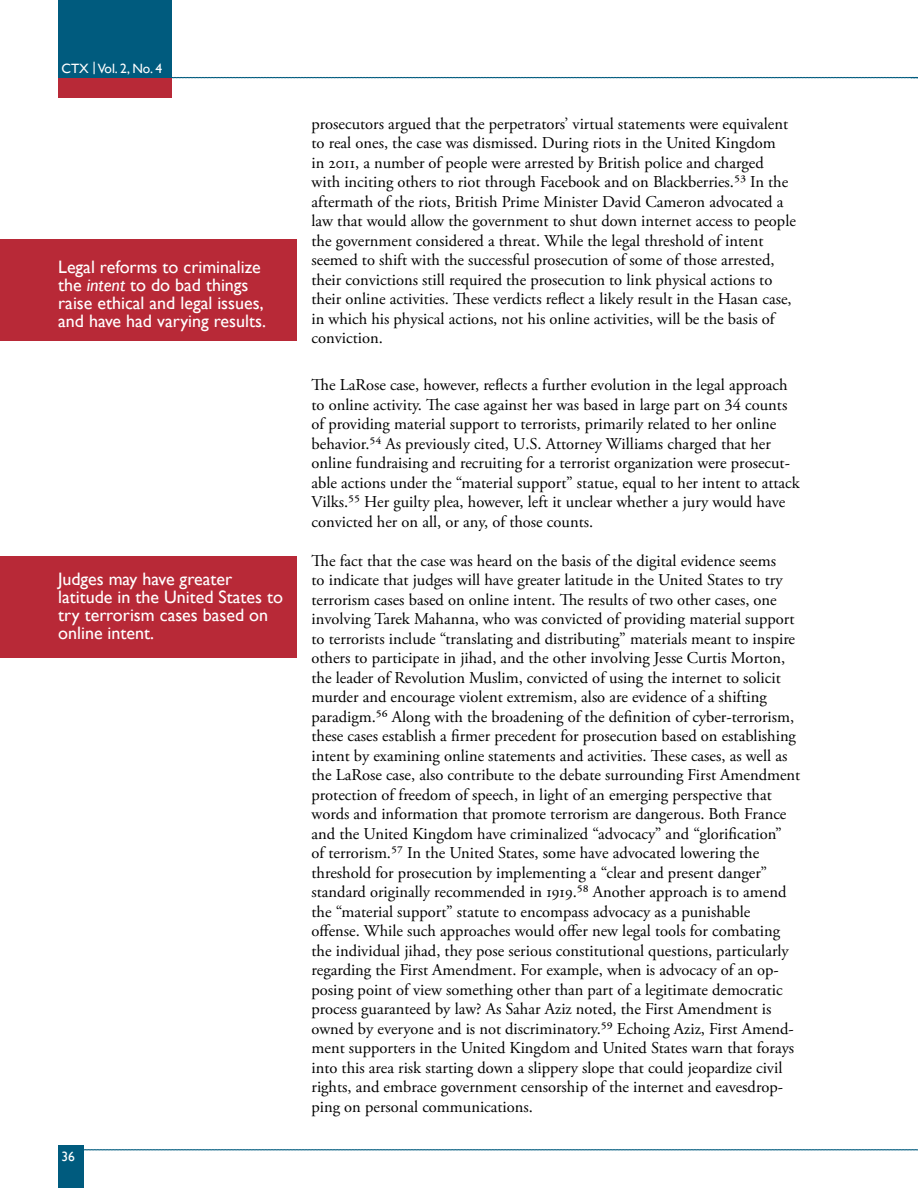
<style>
.page{position:relative;width:918px;height:1188px;background:#fff}
.page>*{position:absolute;margin:0;border:0;box-sizing:border-box;transform-origin:0 0}
.pull_quote{font:18px/18px "Gill Sans";color:#fff}
.BODY_COPY{font:16.5px/19.5px "Adobe Garamond Pro";color:#000}
.t1{font:13.5px "Gill Sans";color:#fff}
.s1{font-style:italic}
</style>
<div class="page">
<svg style="left:172px;top:77px;width:746px;height:1px"></svg>
<svg style="left:84px;top:1149px;width:834px;height:1px"></svg>
<div style="left:58px;top:1145px;width:26px;height:43px;background:#005b7e"></div>
<div style="left:58px;top:0;width:114px;height:79px;background:#005b7e"></div>
<div style="left:58px;top:78px;width:114px;height:20px;background:#b82937"></div>
<div style="left:0;top:239px;width:297px;height:102px;background:#b82937"></div>
<div style="left:0;top:556px;width:297px;height:102px;background:#b82937"></div>
<p class="t1" style="left:62px;top:60px;width:102px">CTX | Vol. 2, No. 4</p>
<p class="pull_quote" style="left:58px;top:258px;width:209px">Legal reforms to criminalize the <span class="s1">intent</span> to do bad things raise ethical and legal issues, and have had varying results.</p>
<p class="pull_quote" style="left:58px;top:570px;width:226px">Judges may have greater latitude in the United States to try terrorism cases based on online intent.</p>
<p class="t1" style="left:62px;top:1149px;width:15px">36</p>
<p class="BODY_COPY" style="left:312px;top:115px;width:486px">prosecutors argued that the perpetrators’ virtual statements were equivalent to real ones, the case was dismissed. During riots in the United Kingdom<br>in 2011, a number of people were arrested by British police and charged with inciting others to riot through Facebook and on Blackberries.53 In the aftermath of the riots, British Prime Minister David Cameron advocated a law that would allow the government to shut down internet access to people the government considered a threat. While the legal threshold of intent seemed to shift with the successful prosecution of some of those arrested, their convictions still required the prosecution to link physical actions to their online activities. These verdicts reflect a likely result in the Hasan case, in which his physical actions, not his online activities, will be the basis of conviction.</p>
<p class="BODY_COPY" style="left:312px;top:376px;width:490px">The LaRose case, however, reflects a further evolution in the legal approach to online activity. The case against her was based in large part on 34 counts of providing material support to terrorists, primarily related to her online behavior.54 As previously cited, U.S. Attorney Williams charged that her online fundraising and recruiting for a terrorist organization were prosecut&shy;able actions under the “material support” statue, equal to her intent to attack Vilks.55 Her guilty plea, however, left it unclear whether a jury would have convicted her on all, or any, of those counts.</p>
<p class="BODY_COPY" style="left:312px;top:551px;width:490px">The fact that the case was heard on the basis of the digital evidence seems<br>to indicate that judges will have greater latitude in the United States to try terrorism cases based on online intent. The results of two other cases, one involving Tarek Mahanna, who was convicted of providing material support to terrorists include “translating and distributing” materials meant to inspire others to participate in jihad, and the other involving Jesse Curtis Morton, the leader of Revolution Muslim, convicted of using the internet to solicit murder and encourage violent extremism, also are evidence of a shifting paradigm.56 Along with the broadening of the definition of cyber-terrorism, these cases establish a firmer precedent for prosecution based on establishing intent by examining online statements and activities. These cases, as well as the LaRose case, also contribute to the debate surrounding First Amendment protection of freedom of speech, in light of an emerging perspective that words and information that promote terrorism are dangerous. Both France and the United Kingdom have criminalized “advocacy” and “glorification”<br>of terrorism.57 In the United States, some have advocated lowering the threshold for prosecution by implementing a “clear and present danger” standard originally recommended in 1919.58 Another approach is to amend the “material support” statute to encompass advocacy as a punishable offense. While such approaches would offer new legal tools for combating the individual jihad, they pose serious constitutional questions, particularly regarding the First Amendment. For example, when is advocacy of an op&shy;posing point of view something other than part of a legitimate democratic process guaranteed by law? As Sahar Aziz noted, the First Amendment is owned by everyone and is not discriminatory.59 Echoing Aziz, First Amend&shy;ment supporters in the United Kingdom and United States warn that forays into this area risk starting down a slippery slope that could jeopardize civil rights, and embrace government censorship of the internet and eavesdrop&shy;ping on personal communications.</p>
</div>
